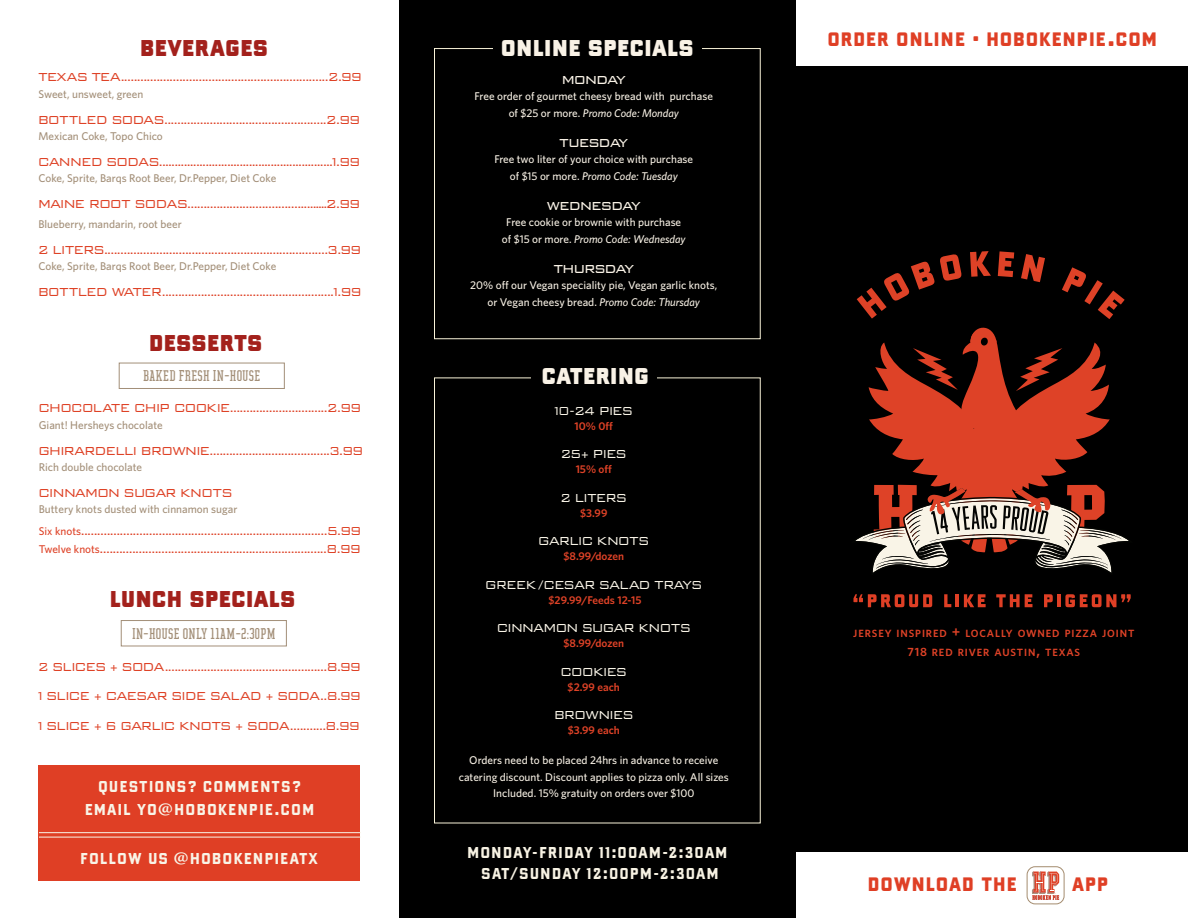
<style>
.page{position:relative;width:1188px;height:918px;background:#fff}
.page>*{position:absolute;margin:0;border:0;box-sizing:border-box;transform-origin:0 0}
.t1{font:700 expanded 30px "Banque Gothique RR";letter-spacing:.02em;color:#a3211c}
.t2{font:700 expanded 30px "Banque Gothique RR";letter-spacing:.02em;color:#f9f2e6}
.t3{font:700 expanded 25.5px "Banque Gothique RR";letter-spacing:.05em;color:#df3f25}
.t4{font:700 expanded 16.5px/22.5px "Banque Gothique RR";letter-spacing:.1em;color:#f9f4e7;text-align:center}
.t5{font:700 expanded 16.5px/21px "Banque Gothique RR";letter-spacing:.1em;color:#f7f2e3;text-align:center}
.t6{font:300 15px "Graphium";letter-spacing:.025em;color:#a38f78}
.t7{font:300 12px/18px "Banque Gothique RR";color:#de4226}
.t8{font:300 12px "Banque Gothique RR";color:#f9f4e7}
.t9{font:500 12px "Banque Gothique RR";color:#f9f2e6}
.t10{font:500 11.25px/16.5px "Whitney";color:#f9f2e6;text-align:center}
.t11{font:500 11.25px "Whitney";color:#a38f78}
.t12{font:600 11.25px "Whitney";color:#de4227}
.t13{font:600 10.5px/19.5px "Whitney";letter-spacing:.085em;color:#de4227;text-align:center}
.s1{font-family:"Whitney";font-weight:500;font-size:11.25px;color:#de4227}
.s2{font-style:italic}
.s3{font-size:15px}
.s4{font-size:12px}
</style>
<div class="page">
<div style="left:395px;top:0;width:793px;height:918px;background:#000"></div>
<svg style="left:855px;top:251px;width:274px;height:322px"></svg>
<div style="left:0;top:0;width:398px;height:918px;background:#fff"></div>
<div style="left:38px;top:766px;width:322px;height:115px;background:#df3f25"></div>
<div style="left:119px;top:363px;width:166px;height:26px;border:1px solid #a38f78"></div>
<div style="left:121px;top:620px;width:166px;height:26px;border:1px solid #a38f78"></div>
<div style="left:434px;top:48px;width:327px;height:291px;border:1px solid #f9f3d9"></div>
<div style="left:493px;top:37px;width:208px;height:20px;background:#000"></div>
<div style="left:797px;top:853px;width:391px;height:65px;background:#fff"></div>
<div style="left:1027px;top:867px;width:37px;height:37px;border:1px solid #a48c6f;border-radius:8px"></div>
<svg style="left:1032px;top:871px;width:27px;height:29px"></svg>
<div style="left:797px;top:0;width:391px;height:66px;background:#fff"></div>
<svg style="left:853px;top:594px;width:79px;height:13px"></svg>
<svg style="left:944px;top:594px;width:42px;height:13px"></svg>
<svg style="left:996px;top:594px;width:36px;height:13px"></svg>
<svg style="left:1044px;top:594px;width:9px;height:13px"></svg>
<hr style="left:1057px;top:594px;width:4px;height:13px;background:#df3f25">
<svg style="left:1065px;top:594px;width:66px;height:13px"></svg>
<hr style="left:39px;top:832px;width:322px;height:1px;background:#f9f4e7">
<hr style="left:39px;top:837px;width:322px;height:1px;background:#f9f4e7">
<p class="t1" style="left:140px;top:26px;width:129px">beverages</p>
<p class="t2" style="left:501px;top:27px;width:194px">online specials</p>
<p class="t7" style="left:38px;top:68px;width:325px">TEXAS TEA................................................................2.99</p>
<p class="t11" style="left:38px;top:87px;width:107px">Sweet, unsweet, green</p>
<p class="t7" style="left:38px;top:111px;width:323px">BOTTLED SODAS..................................................2.99</p>
<p class="t11" style="left:38px;top:129px;width:126px">Mexican Coke, Topo Chico</p>
<p class="t7" style="left:38px;top:153px;width:323px">CANNED SODAS........................................................1.99</p>
<p class="t11" style="left:38px;top:171px;width:239px">Coke, Sprite, Barqs Root Beer, Dr.Pepper, Diet Coke</p>
<p class="t7" style="left:38px;top:195px;width:323px">MAINE ROOT SODAS............................................2.99</p>
<p class="t11" style="left:38px;top:217px;width:145px">Blueberry, mandarin, root beer</p>
<p class="t7" style="left:38px;top:241px;width:324px">2 LITERS.....................................................................3.99</p>
<p class="t11" style="left:38px;top:259px;width:239px">Coke, Sprite, Barqs Root Beer, Dr.Pepper, Diet Coke</p>
<p class="t7" style="left:38px;top:283px;width:324px">BOTTLED WATER.....................................................1.99</p>
<p class="t1" style="left:149px;top:321px;width:115px">desserts</p>
<p class="t6" style="left:143px;top:365px;width:119px">BAKED FRESH IN-HOUSE</p>
<p class="t7" style="left:39px;top:399px;width:324px">CHOCOLATE CHIP COOKIE..............................2.99</p>
<p class="t11" style="left:39px;top:418px;width:125px">Giant! Hersheys chocolate</p>
<p class="t7" style="left:39px;top:442px;width:326px">GHIRARDELLI BROWNIE.....................................3.99</p>
<p class="t11" style="left:39px;top:460px;width:105px">Rich double chocolate</p>
<p class="t7" style="left:39px;top:484px;width:195px">CINNAMON SUGAR KNOTS</p>
<p class="t11" style="left:39px;top:502px;width:200px">Buttery knots dusted with cinnamon sugar</p>
<p class="t7" style="left:39px;top:522px;width:324px"><span class="s1">Six knots</span>............................................................................5.99<br><span class="s1">Twelve knots</span>......................................................................8.99</p>
<p class="t1" style="left:110px;top:578px;width:187px">lunch specials</p>
<p class="t6" style="left:132px;top:623px;width:145px">IN-HOUSE ONLY 11AM-2:30PM</p>
<p class="t7" style="left:38px;top:658px;width:324px">2 SLICES + SODA..................................................8.99</p>
<p class="t7" style="left:38px;top:687px;width:324px">1 SLICE + CAESAR SIDE SALAD + SODA..8.99</p>
<p class="t7" style="left:38px;top:717px;width:323px">1 SLICE + 6 GARLIC KNOTS + SODA...........8.99</p>
<p class="t4" style="left:85px;top:776px;width:231px">QUESTIONS? COMMENTS?<br>EMAIL YO@HOBOKENPIE.COM</p>
<p class="t9" style="left:562px;top:72px;width:65px">MONDAY</p>
<p class="t10" style="left:475px;top:88px;width:240px">Free order of gourmet cheesy bread with purchase of $25 or more. <span class="s2">Promo Code: Monday</span></p>
<p class="t9" style="left:560px;top:135px;width:70px">TUESDAY</p>
<p class="t10" style="left:494px;top:151px;width:200px">Free two liter of your choice with purchase of $15 or more. <span class="s2">Promo Code: Tuesday</span></p>
<p class="t9" style="left:547px;top:198px;width:95px">WEDNESDAY</p>
<p class="t10" style="left:502px;top:214px;width:185px">Free cookie or brownie with purchase of $15 or more. <span class="s2">Promo Code: Wednesday</span></p>
<p class="t9" style="left:554px;top:261px;width:82px">THURSDAY</p>
<p class="t10" style="left:470px;top:277px;width:249px">20% off our Vegan speciality pie, Vegan garlic knots, or Vegan cheesy bread. <span class="s2">Promo Code: Thursday</span></p>
<p class="t2" style="left:542px;top:355px;width:108px">catering</p>
<p class="t8" style="left:555px;top:403px;width:79px">10-24 PIES</p>
<p class="t12" style="left:575px;top:418px;width:40px">10% 0ff</p>
<p class="t8" style="left:561px;top:447px;width:67px">25+ PIES</p>
<p class="t12" style="left:576px;top:462px;width:38px">15% off</p>
<p class="t8" style="left:561px;top:490px;width:67px">2 LITERS</p>
<p class="t12" style="left:580px;top:505px;width:29px">$3.99</p>
<p class="t8" style="left:539px;top:534px;width:112px">GARLIC KNOTS</p>
<p class="t12" style="left:564px;top:549px;width:62px">$8.99/dozen</p>
<p class="t8" style="left:486px;top:577px;width:218px">GREEK/CESAR SALAD TRAYS</p>
<p class="t12" style="left:549px;top:592px;width:94px">$29.99/Feeds 12-15</p>
<p class="t8" style="left:497px;top:621px;width:195px">CINNAMON SUGAR KNOTS</p>
<p class="t12" style="left:564px;top:636px;width:62px">$8.99/dozen</p>
<p class="t8" style="left:561px;top:664px;width:67px">COOKIES</p>
<p class="t12" style="left:568px;top:679px;width:54px">$2.99 each</p>
<p class="t8" style="left:554px;top:708px;width:80px">BROWNIES</p>
<p class="t12" style="left:568px;top:723px;width:54px">$3.99 each</p>
<p class="t10" style="left:459px;top:752px;width:272px">Orders need to be placed 24hrs in advance to receive catering discount. Discount applies to pizza only. All sizes<br>Included. 15% gratuity on orders over $100</p>
<p class="t4" style="left:81px;top:847px;width:239px">FOLLOW US @HOBOKENPIEATX</p>
<p class="t5" style="left:467px;top:842px;width:261px">MONDAY-FRIDAY 11:00AM-2:30AM<br>SAT/SUNDAY 12:00PM-2:30AM</p>
<p class="t3" style="left:828px;top:21px;width:331px">order online hobokenpie.com</p>
<p class="t3" style="left:972px;top:17px;width:8px">.</p>
<p class="t13" style="left:853px;top:623px;width:283px">JERSEY INSPIRED <span class="s3">+</span> LOCALLY OWNED PIZZA JOINT<br><span class="s4">718</span> RED RIVER AUSTIN<span class="s3">,</span> TEXAS</p>
<p class="t3" style="left:868px;top:867px;width:150px">download the</p>
<p class="t3" style="left:1072px;top:867px;width:37px">app</p>
</div>
